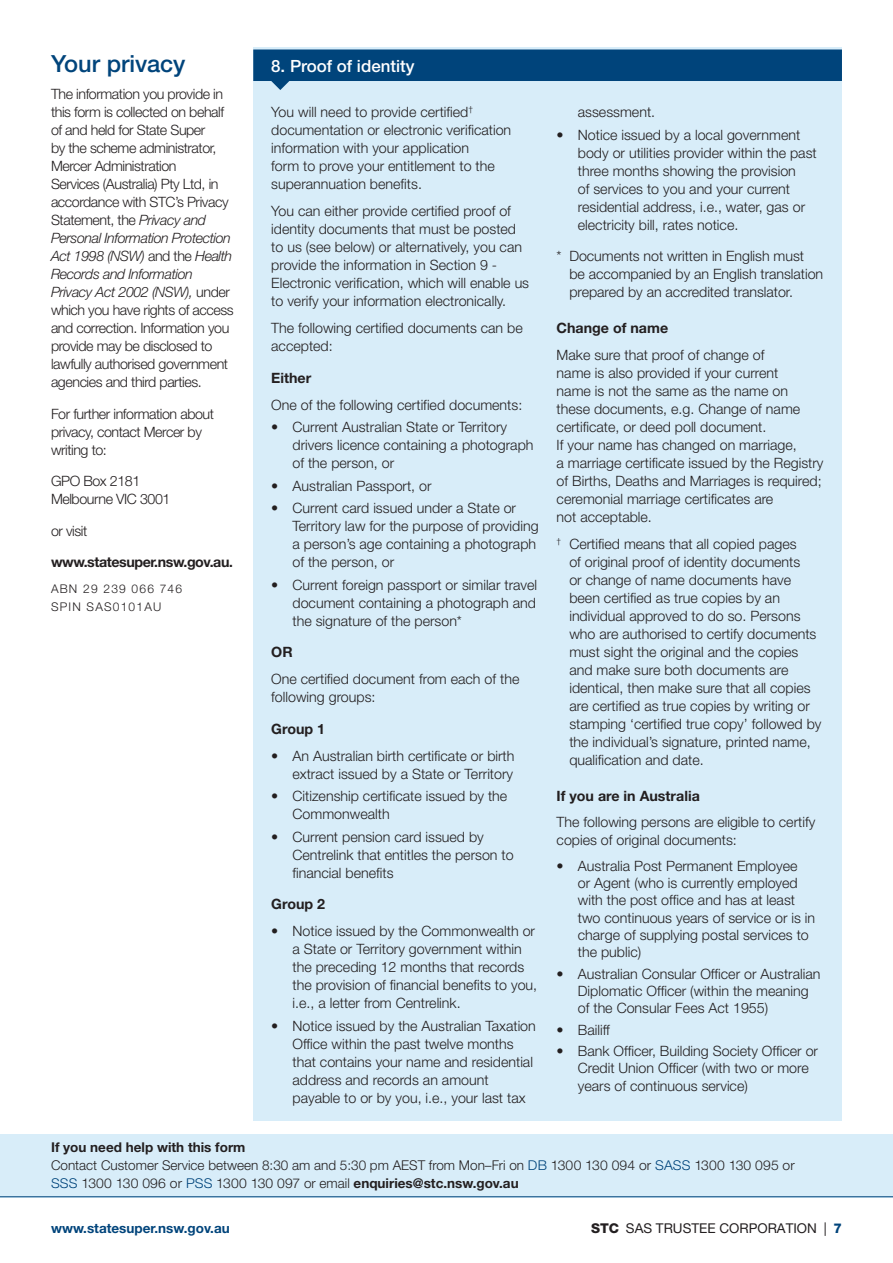
<style>
.page{position:relative;width:893px;height:1263px;background:#fff}
.page>*{position:absolute;margin:0;border:0;box-sizing:border-box;transform-origin:0 0}
.t1{font:500 23.7px "Helvetica Neue LT Pro";letter-spacing:-.005em;color:#00447b}
.S1{font:500 16.8px "Helvetica Neue LT Pro";color:#fff}
.Body{font:300 14.25px/18px "Helvetica Neue LT Pro";color:#231f20}
.Bullet{font:300 14.25px/18px "Helvetica Neue LT Pro";color:#231f20}
.Body-2{font:300 14.25px/18px "Helvetica Neue LT Pro";letter-spacing:-.03em;color:#231f20}
.Boxes_body{font:300 14.25px/18px "Helvetica Neue LT Pro";color:#231f20}
.Body-3{font:700 14.25px "Helvetica Neue LT Std";color:#231f20}
.Body-4{font:700 14.25px "Helvetica Neue LT Std";letter-spacing:-.03em;color:#231f20}
.t2{font:300 13.5px/18px "Helvetica Neue LT Pro";color:#231f20}
.t3{font:13.5px "Helvetica Neue LT Pro";color:#231f20}
.t4{font:700 13.5px "Helvetica Neue LT Std";color:#00447b}
.t5{font:700 13.5px "Helvetica Neue LT Std";color:#231f20}
.t6{font:300 12px "Helvetica Neue LT Pro";letter-spacing:.1em;color:#231f20}
.s1{font-style:italic}
.s2{font-size:14.1px}
.s3{color:#00447b}
.s4{font-family:"Helvetica Neue LT Std";font-weight:700}
.s5{font-family:"Helvetica Neue LT Std";font-weight:800}
.s6{font-family:"Helvetica Neue LT Std";font-weight:800;color:#00447b}
</style>
<div class="page">
<div style="left:0;top:1134px;width:893px;height:63px;background:#d8edf9"></div>
<hr style="left:0;top:1196px;width:893px;height:1px;background:#00447b">
<div style="left:253px;top:48px;width:589px;height:1073px;background:#d8edf9"></div>
<div style="left:253px;top:50px;width:589px;height:31px;background:#00447b"></div>
<svg style="left:271px;top:81px;width:18px;height:9px"></svg>
<h2 class="t1" style="left:51px;top:49px;width:136px">Your privacy</h2>
<h3 class="Body-2" style="left:51px;top:85px;width:184px">The information you provide in this form is collected on behalf of and held for State Super<br>by the scheme administrator,<br>Mercer Administration<br>Services (Australia) Pty Ltd, in accordance with STC’s Privacy<br>Statement, the <span class="s1">Privacy and<br>Personal Information Protection<br>Act 1998 (NSW)</span> and the <span class="s1">Health<br>Records and Information<br>Privacy Act 2002 (NSW),</span> under which you have rights of access and correction. Information you provide may be disclosed to lawfully authorised government agencies and third parties.</h3>
<h3 class="Body-2" style="left:51px;top:404px;width:165px">For further information about privacy, contact Mercer by writing to:</h3>
<h3 class="Body-2" style="left:51px;top:472px;width:91px">GPO Box 2181</h3>
<h3 class="Body-2" style="left:51px;top:490px;width:121px">Melbourne VIC 3001</h3>
<h3 class="Body" style="left:51px;top:521px;width:38px">or visit</h3>
<h3 class="Body-4" style="left:51px;top:553px;width:183px">www.statesuper.nsw.gov.au<span class="s2">.</span></h3>
<p class="t6" style="left:51px;top:581px;width:133px">ABN 29 239 066 746</p>
<p class="t6" style="left:51px;top:600px;width:112px">SPIN SAS0101AU</p>
<p class="S1" style="left:271px;top:56px;width:145px">8. Proof of identity</p>
<p class="Boxes_body" style="left:271px;top:103px;width:241px">You will need to provide certified<sup>† </sup>documentation or electronic verification information with your application<br>form to prove your entitlement to the superannuation benefits.</p>
<p class="Boxes_body" style="left:271px;top:202px;width:259px">You can either provide certified proof of identity documents that must be posted to us (see below) or alternatively, you can provide the information in Section 9 - Electronic verification, which will enable us to verify your information electronically.</p>
<p class="Boxes_body" style="left:271px;top:319px;width:253px">The following certified documents can be accepted:</p>
<h3 class="Body-3" style="left:271px;top:369px;width:42px">Either</h3>
<p class="Bullet" style="left:271px;top:395px;width:253px">One of the following certified documents:</p>
<p class="Bullet" style="left:292px;top:418px;width:243px;text-indent:-21px">• Current Australian State or Territory drivers licence containing a photograph of the person, or</p>
<p class="Bullet" style="left:271px;top:476px;width:162px">• Australian Passport, or</p>
<p class="Bullet" style="left:292px;top:499px;width:248px;text-indent:-21px">• Current card issued under a State or Territory law for the purpose of providing a person’s age containing a photograph of the person, or</p>
<p class="Bullet" style="left:292px;top:575px;width:246px;text-align:justify;text-indent:-21px">• Current foreign passport or similar travel document containing a photograph and the signature of the person*</p>
<h3 class="Body-3" style="left:271px;top:643px;width:23px">OR</h3>
<p class="Bullet" style="left:271px;top:670px;width:250px">One certified document from each of the following groups:</p>
<h3 class="Body-3" style="left:271px;top:720px;width:55px">Group 1</h3>
<p class="Bullet" style="left:271px;top:746px;width:245px;text-align:right">• An Australian birth certificate or birth extract issued by a State or Territory</p>
<p class="Bullet" style="left:292px;top:787px;width:216px;text-indent:-21px">• Citizenship certificate issued by the<br>Commonwealth</p>
<p class="Bullet" style="left:292px;top:827px;width:223px;text-indent:-21px">• Current pension card issued by<br>Centrelink that entitles the person to financial benefits</p>
<h3 class="Body-3" style="left:271px;top:895px;width:55px">Group 2</h3>
<p class="Bullet" style="left:292px;top:922px;width:246px;text-indent:-21px">• Notice issued by the Commonwealth or a State or Territory government within the preceding 12 months that records the provision of financial benefits to you, i.e., a letter from Centrelink.</p>
<p class="Bullet" style="left:292px;top:1016px;width:245px;text-indent:-21px">• Notice issued by the Australian Taxation Office within the past twelve months that contains your name and residential address and records an amount payable to or by you, i.e., your last tax</p>
<p class="Bullet" style="left:578px;top:103px;width:79px">assessment.</p>
<p class="Bullet" style="left:578px;top:125px;width:240px;text-indent:-21px">• Notice issued by a local government body or utilities provider within the past three months showing the provision<br>of services to you and your current residential address, i.e., water, gas or electricity bill, rates notice.</p>
<p class="Body" style="left:569px;top:247px;width:255px;text-indent:-13px">* Documents not written in English must<br>be accompanied by an English translation prepared by an accredited translator.</p>
<h3 class="Body-3" style="left:557px;top:319px;width:113px">Change of name</h3>
<p class="Body" style="left:557px;top:346px;width:268px">Make sure that proof of change of<br>name is also provided if your current<br>name is not the same as the name on these documents, e.g. Change of name certificate, or deed poll document.<br>If your name has changed on marriage,<br>a marriage certificate issued by the Registry of Births, Deaths and Marriages is required; ceremonial marriage certificates are<br>not acceptable.</p>
<p class="Body" style="left:569px;top:535px;width:254px;text-indent:-13px"><sup>†</sup> Certified means that all copied pages<br>of original proof of identity documents<br>or change of name documents have been certified as true copies by an individual approved to do so. Persons who are authorised to certify documents must sight the original and the copies and make sure both documents are identical, then make sure that all copies are certified as true copies by writing or stamping ‘certified true copy’ followed by the individual’s signature, printed name, qualification and date.</p>
<p class="Body-3" style="left:557px;top:787px;width:145px">If you are in Australia</p>
<p class="Body" style="left:557px;top:813px;width:260px;line-height:17.2px">The following persons are eligible to certify copies of original documents:</p>
<p class="Body" style="left:578px;top:857px;width:239px;line-height:17.2px;text-indent:-21px">• Australia Post Permanent Employee<br>or Agent (who is currently employed with the post office and has at least two continuous years of service or is in charge of supplying postal services to the public)</p>
<p class="Body" style="left:578px;top:965px;width:244px;line-height:17.2px;text-indent:-21px">• Australian Consular Officer or Australian<br>Diplomatic Officer (within the meaning of the Consular Fees Act 1955)</p>
<p class="Body" style="left:557px;top:1020px;width:55px">• Bailiff</p>
<p class="Body" style="left:578px;top:1042px;width:242px;line-height:17.2px;text-indent:-21px">• Bank Officer, Building Society Officer or<br>Credit Union Officer (with two or more years of continuous service)</p>
<p class="t5" style="left:51px;top:1139px;width:196px">If you need help with this form</p>
<p class="t2" style="left:51px;top:1156px;width:745px">Contact Customer Service between 8:30 am and 5:30 pm AEST from Mon–Fri on <span class="s3">DB</span> 1300 130 094 or <span class="s3">SASS</span> 1300 130 095 or<br><span class="s3">SSS</span> 1300 130 096 or <span class="s3">PSS</span> 1300 130 097 or email <span class="s4">enquiries@stc.nsw.gov.au</span></p>
<p class="t4" style="left:51px;top:1220px;width:180px">www.statesuper.nsw.gov.au</p>
<p class="t3" style="left:591px;top:1220px;width:252px"><span class="s5">STC</span> SAS TRUSTEE CORPORATION | <span class="s6">7</span></p>
</div>
